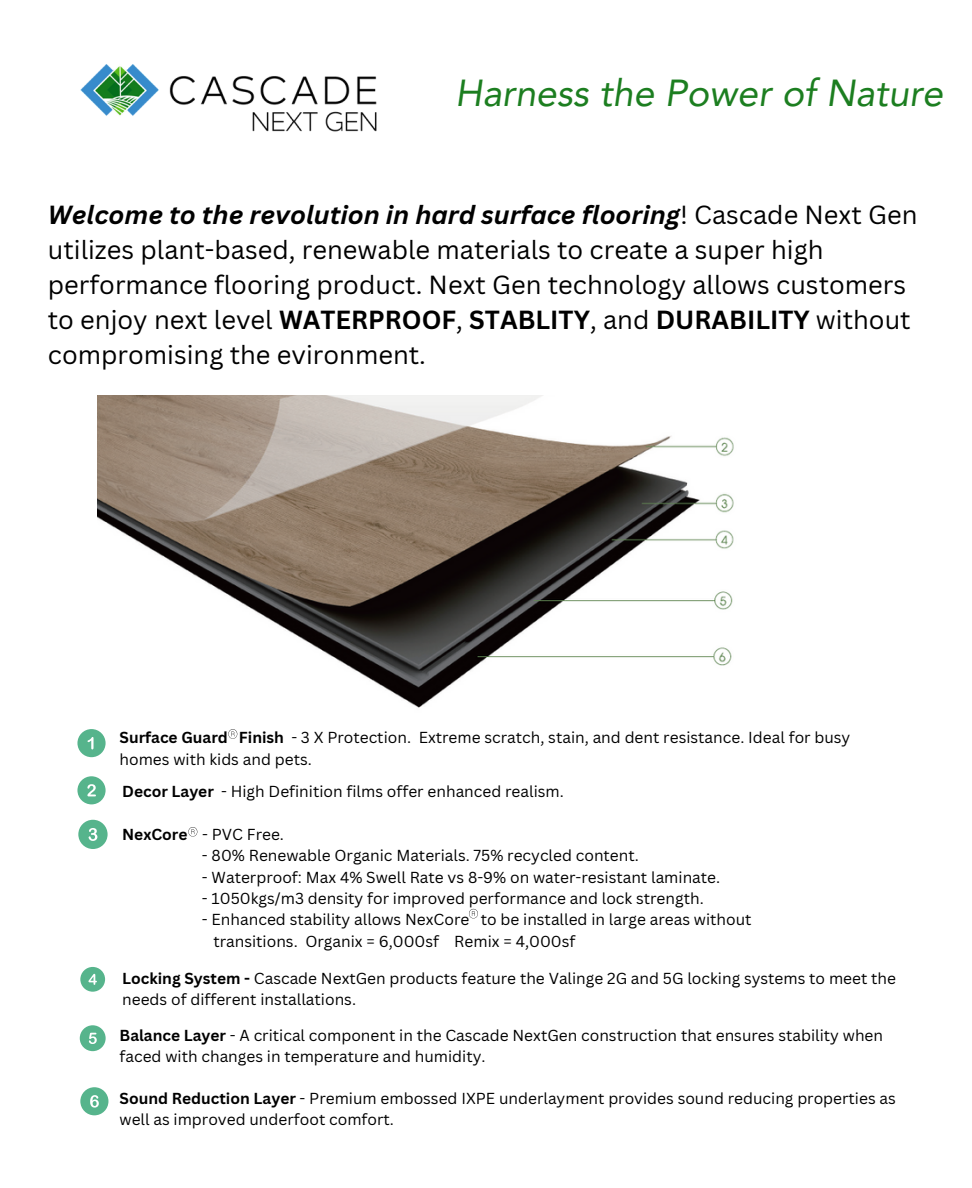
<style>
.page{position:relative;width:972px;height:1188px;background:#fff}
.page>*{position:absolute;margin:0;border:0;box-sizing:border-box;transform-origin:0 0}
.t1{font:italic 37.65px "Avenir LT Pro";color:#1c7e20}
.t2{font:25.5px/34.8px "Canva Sans";color:#000}
.t3{font:15.45px/21.3px "Canva Sans";color:#000}
.s1{font-weight:700;font-style:italic}
.s2{font-weight:700}
</style>
<div class="page">
<img style="left:97px;top:396px;width:637px;height:312px">
<img style="left:80px;top:64px;width:297px;height:68px">
<svg style="left:228px;top:729px;width:9px;height:10px"></svg>
<div style="left:80px;top:1087px;width:28px;height:28px;background:#56b48c;border-radius:50%"></div>
<svg style="left:90px;top:1095px;width:9px;height:13px"></svg>
<div style="left:77px;top:776px;width:29px;height:28px;background:#56b48c;border-radius:50%"></div>
<svg style="left:87px;top:784px;width:9px;height:12px"></svg>
<div style="left:78px;top:820px;width:30px;height:29px;background:#56b48c;border-radius:50%"></div>
<svg style="left:89px;top:828px;width:8px;height:13px"></svg>
<div style="left:80px;top:967px;width:25px;height:25px;background:#56b48c;border-radius:50%"></div>
<svg style="left:88px;top:974px;width:9px;height:11px"></svg>
<div style="left:80px;top:1025px;width:26px;height:26px;background:#56b48c;border-radius:50%"></div>
<svg style="left:89px;top:1033px;width:8px;height:11px"></svg>
<div style="left:77px;top:729px;width:29px;height:28px;background:#56b48c;border-radius:50%"></div>
<svg style="left:88px;top:737px;width:6px;height:12px"></svg>
<svg style="left:188px;top:827px;width:9px;height:10px"></svg>
<svg style="left:469px;top:908px;width:9px;height:11px"></svg>
<h2 class="t1" style="left:455px;top:78px;width:489px">Harness the Power of Nature</h2>
<p class="t2" style="left:48px;top:197px;width:871px"><span class="s1">Welcome to the revolution in hard surface flooring</span>! Cascade Next Gen utilizes plant-based, renewable materials to create a super high performance flooring product. Next Gen technology allows customers to enjoy next level <span class="s2">WATERPROOF</span>, <span class="s2">STABLITY</span>, and <span class="s2">DURABILITY</span> without compromising the evironment.</p>
<p class="t3" style="left:120px;top:727px;width:732px"><span class="s2">Surface Guard Finish</span> - 3 X Protection. Extreme scratch, stain, and dent resistance. Ideal for busy homes with kids and pets.</p>
<p class="t3" style="left:122px;top:780px;width:443px"><span class="s2">Decor Layer</span> - High Definition films offer enhanced realism.</p>
<p class="t3" style="left:122px;top:824px;width:163px"><span class="s2">NexCore</span> - PVC Free.</p>
<p class="t3" style="left:202px;top:845px;width:438px">- 80% Renewable Organic Materials. 75% recycled content.</p>
<p class="t3" style="left:202px;top:866px;width:520px">- Waterproof: Max 4% Swell Rate vs 8-9% on water-resistant laminate.</p>
<p class="t3" style="left:202px;top:887px;width:503px">- 1050kgs/m3 density for improved performance and lock strength.</p>
<p class="t3" style="left:202px;top:909px;width:551px">- Enhanced stability allows NexCore to be installed in large areas without</p>
<p class="t3" style="left:213px;top:930px;width:364px">transitions. Organix = 6,000sf Remix = 4,000sf</p>
<p class="t3" style="left:122px;top:967px;width:775px"><span class="s2">Locking System -</span> Cascade NextGen products feature the Valinge 2G and 5G locking systems to meet the needs of different installations.</p>
<p class="t3" style="left:120px;top:1024px;width:765px"><span class="s2">Balance Layer</span> - A critical component in the Cascade NextGen construction that ensures stability when faced with changes in temperature and humidity.</p>
<p class="t3" style="left:120px;top:1087px;width:778px"><span class="s2">Sound Reduction Layer</span> - Premium embossed IXPE underlayment provides sound reducing properties as well as improved underfoot comfort.</p>
</div>
